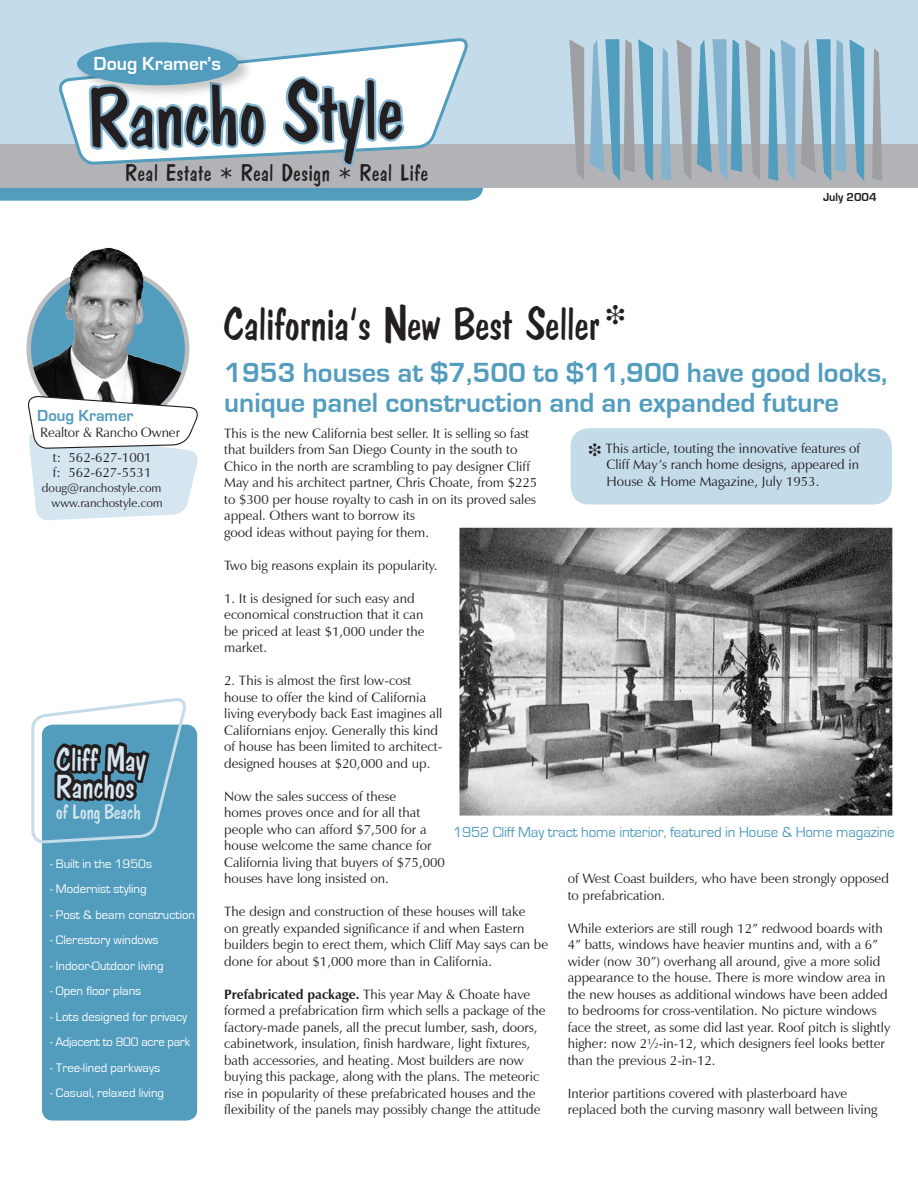
<style>
.page{position:relative;width:918px;height:1188px;background:#fff}
.page>*{position:absolute;margin:0;border:0;box-sizing:border-box;transform-origin:0 0}
.t1{font:84px "Franciscan";color:#231f20}
.t2{font:46.5px "Franciscan";color:#231f20}
.t3{font:33px/27px "Franciscan";color:#d6e6f0}
.t4{font:700 28.5px/30px "Eurostile";color:#529cbe}
.t5{font:24px "Franciscan";letter-spacing:.03em;color:#231f20}
.t6{font:21px "Franciscan";color:#d6e6f0}
.t7{font:700 19.5px "Eurostile";color:#fff}
.t8{font:700 16.5px "Eurostile";color:#529cbe}
.t9{font:15px "Eurostile";letter-spacing:-.01em;color:#529cbe}
.t10{font:13.5px/16.5px "Zapf Humanist 601 BT";color:#231f20}
.t11{font:12.75px "Eurostile";color:#fff}
.t12{font:12.75px "Eurostile";letter-spacing:-.02em;color:#fff}
.t13{font:12px/15px "Zapf Humanist 601 BT";color:#231f20;text-align:right}
.t14{font:700 12px "Eurostile";color:#231f20}
.s1{font-family:"Tahoma"}
.s2{font-weight:700}
</style>
<div class="page">
<div style="left:0;top:0;width:918px;height:166px;background:#c4dbe9"></div>
<div style="left:0;top:144px;width:918px;height:44px;background:#b2b3b7"></div>
<div style="left:42px;top:725px;width:155px;height:396px;background:#529cbe"></div>
<svg style="left:569px;top:39px;width:15px;height:141px"></svg>
<svg style="left:661px;top:48px;width:10px;height:133px"></svg>
<svg style="left:590px;top:39px;width:63px;height:142px"></svg>
<svg style="left:677px;top:39px;width:14px;height:141px"></svg>
<svg style="left:697px;top:39px;width:63px;height:142px"></svg>
<svg style="left:768px;top:39px;width:27px;height:142px"></svg>
<svg style="left:872px;top:48px;width:10px;height:133px"></svg>
<svg style="left:801px;top:39px;width:63px;height:142px"></svg>
<svg style="left:31px;top:698px;width:156px;height:145px"></svg>
<svg style="left:295px;top:38px;width:173px;height:17px"></svg>
<svg style="left:0;top:55px;width:483px;height:146px"></svg>
<div style="left:75px;top:38px;width:180px;height:63px;background:#231f20;opacity:.25"></div>
<div style="left:77px;top:42px;width:161px;height:43px;background:#529cbe;border-radius:50%"></div>
<svg style="left:29px;top:269px;width:158px;height:159px;background:#738b96"></svg>
<div style="left:27px;top:267px;width:162px;height:163px;border:4px solid #bcbdc0;border-radius:50%"></div>
<img style="left:127px;top:258px;width:17px;height:101px">
<svg style="left:27px;top:395px;width:171px;height:126px"></svg>
<div style="left:571px;top:428px;width:321px;height:76px;background:#c4dbe9"></div>
<img style="left:459px;top:528px;width:433px;height:288px">
<h3 class="t7" style="left:94px;top:53px;width:129px">Doug Kramer’s</h3>
<h1 class="t1" style="left:87px;top:74px;width:316px;rotate:-2deg">Rancho Style</h1>
<h3 class="t5" style="left:126px;top:160px;width:304px">Real Estate <span class="s1">*</span> Real Design <span class="s1">*</span> Real Life</h3>
<h2 class="t2" style="left:224px;top:298px;width:403px">California’s New Best Seller ❉</h2>
<p class="t14" style="left:823px;top:191px;width:55px">July 2004</p>
<h3 class="t4" style="left:224px;top:358px;width:665px">1953 houses at $7,500 to $11,900 have good looks, unique panel construction and an expanded future</h3>
<p class="t10" style="left:607px;top:440px;width:255px;text-align:justify;text-indent:-18px">❉ This article, touting the innovative features of Cliff May’s ranch home designs, appeared in House &amp; Home Magazine, July 1953.</p>
<p class="t8" style="left:37px;top:406px;width:98px">Doug Kramer</p>
<p class="t10" style="left:40px;top:424px;width:141px">Realtor &amp; Rancho Owner</p>
<p class="t10" style="left:224px;top:425px;width:315px">This is the new California best seller. It is selling so fast that builders from San Diego County in the south to Chico in the north are scrambling to pay designer Cliff May and his architect partner, Chris Choate, from $225 to $300 per house royalty to cash in on its proved sales appeal. Others want to borrow its<br>good ideas without paying for them.</p>
<p class="t10" style="left:224px;top:557px;width:215px">Two big reasons explain its popularity.</p>
<p class="t10" style="left:224px;top:590px;width:202px">1. It is designed for such easy and economical construction that it can be priced at least $1,000 under the market.</p>
<p class="t10" style="left:224px;top:672px;width:220px">2. This is almost the first low-cost house to offer the kind of California living everybody back East imagines all Californians enjoy. Generally this kind of house has been limited to architect&shy;designed houses at $20,000 and up.</p>
<p class="t10" style="left:224px;top:788px;width:222px">Now the sales success of these<br>homes proves once and for all that people who can afford $7,500 for a house welcome the same chance for California living that buyers of $75,000 houses have long insisted on.</p>
<p class="t10" style="left:224px;top:903px;width:325px">The design and construction of these houses will take<br>on greatly expanded significance if and when Eastern builders begin to erect them, which Cliff May says can be done for about $1,000 more than in California.</p>
<p class="t10" style="left:224px;top:986px;width:323px"><span class="s2">Prefabricated package.</span> This year May &amp; Choate have formed a prefabrication firm which sells a package of the factory-made panels, all the precut lumber, sash, doors, cabinetwork, insulation, finish hardware, light fixtures, bath accessories, and heating. Most builders are now buying this package, along with the plans. The meteoric rise in popularity of these prefabricated houses and the flexibility of the panels may possibly change the attitude</p>
<p class="t10" style="left:53px;top:450px;width:100px;line-height:15px">t: 562-627-1001 f: 562-627-5531</p>
<p class="t13" style="left:42px;top:480px;width:123px">doug@ranchostyle.com www.ranchostyle.com</p>
<h3 class="t3" style="left:56px;top:747px;width:91px">Cliff May<br>Ranchos</h3>
<h3 class="t6" style="left:56px;top:800px;width:86px">of Long Beach</h3>
<p class="t11" style="left:50px;top:857px;width:104px">- Built in the 1950s</p>
<p class="t11" style="left:50px;top:882px;width:98px">- Modernist styling</p>
<p class="t11" style="left:50px;top:908px;width:147px">- Post &amp; beam construction</p>
<p class="t11" style="left:50px;top:933px;width:110px">- Clerestory windows</p>
<p class="t11" style="left:50px;top:959px;width:115px">- Indoor-Outdoor living</p>
<p class="t11" style="left:50px;top:984px;width:93px">- Open floor plans</p>
<p class="t11" style="left:50px;top:1010px;width:139px">- Lots designed for privacy</p>
<p class="t12" style="left:50px;top:1035px;width:142px">- Adjacent to 800 acre park</p>
<p class="t11" style="left:50px;top:1061px;width:112px">- Tree-lined parkways</p>
<p class="t11" style="left:50px;top:1086px;width:116px">- Casual, relaxed living</p>
<p class="t9" style="left:453px;top:824px;width:443px">1952 Cliff May tract home interior, featured in House &amp; Home magazine</p>
<p class="t10" style="left:568px;top:870px;width:323px">of West Coast builders, who have been strongly opposed to prefabrication.</p>
<p class="t10" style="left:568px;top:920px;width:324px">While exteriors are still rough 12” redwood boards with 4” batts, windows have heavier muntins and, with a 6” wider (now 30”) overhang all around, give a more solid appearance to the house. There is more window area in the new houses as additional windows have been added to bedrooms for cross-ventilation. No picture windows face the street, as some did last year. Roof pitch is slightly higher: now 2½-in-12, which designers feel looks better than the previous 2-in-12.</p>
<p class="t10" style="left:568px;top:1085px;width:311px">Interior partitions covered with plasterboard have replaced both the curving masonry wall between living</p>
</div>
